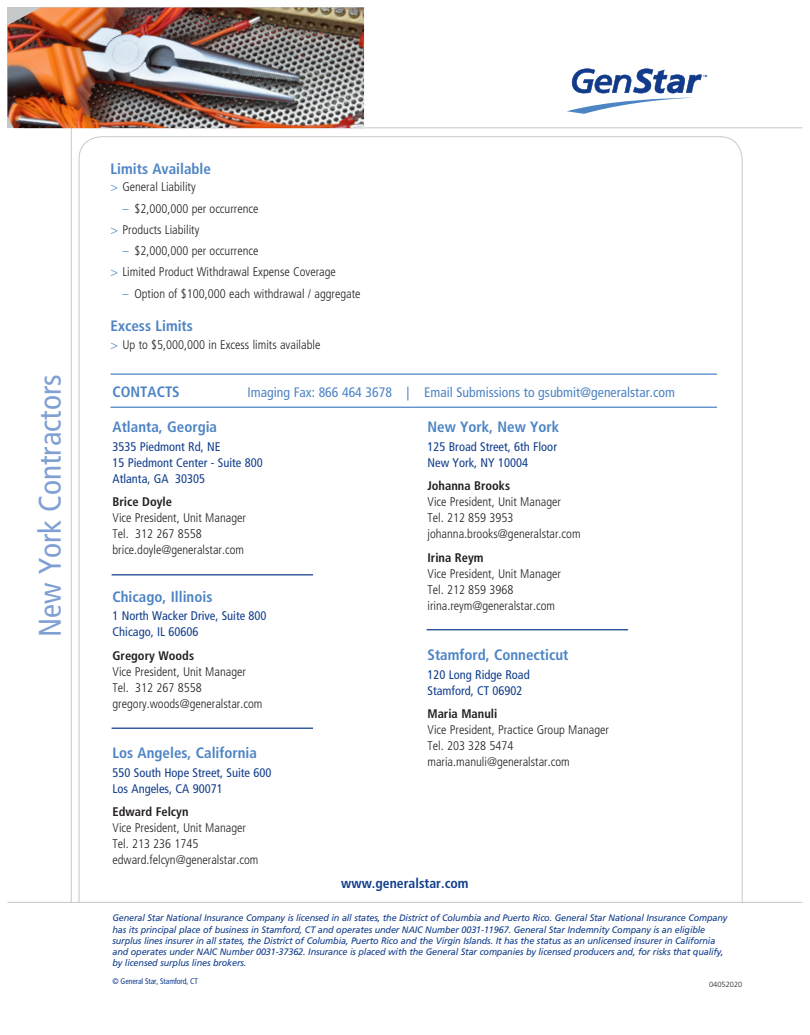
<style>
.page{position:relative;width:810px;height:1035px;background:#fff}
.page>*{position:absolute;margin:0;border:0;box-sizing:border-box;transform-origin:0 0}
.t1{font:condensed 31.25px "Frutiger LT Std";color:#7fa0d3}
.Subhead{font:700 condensed 15px "Frutiger LT Std";color:#4d84c4}
.t2{font:condensed 13.75px "Frutiger LT Std";color:#4d84c4}
.t3{font:700 condensed 13.75px "Frutiger LT Std";color:#103d8c}
.Bulletd_Text_2{font:300 condensed 12.5px/16px "Frutiger LT Std";color:#231f20}
.t4{font:condensed 12.5px/16px "Frutiger LT Std";color:#103d8c}
.Bulleted_Text{font:300 condensed 12.5px "Frutiger LT Std";color:#231f20}
.t5{font:700 condensed 12.5px "Frutiger LT Std";color:#231f20}
.t6{font:italic 9.38px/11.2px "Frutiger LT Std";letter-spacing:-.015em;color:#103d8c}
.t7{font:condensed 8.12px "Frutiger LT Std";letter-spacing:-.015em;color:#103d8c}
.t8{font:300 7.5px "Frutiger LT Std";color:#231f20}
.s1{color:#4d84c4}
</style>
<div class="page">
<hr style="left:71px;top:71px;width:1px;height:845px;background:#c7c8ca">
<hr style="left:23px;top:128px;width:779px;height:1px;background:#c7c8ca">
<div style="left:47px;top:903px;width:738px;height:56px;background:#fff"></div>
<hr style="left:7px;top:902px;width:796px;height:1px;background:#c7c8ca">
<svg style="left:567px;top:68px;width:140px;height:46px"></svg>
<hr style="left:111px;top:373px;width:606px;height:2px;background:#4d84c4">
<hr style="left:111px;top:407px;width:606px;height:1px;background:#4d84c4">
<hr style="left:112px;top:574px;width:201px;height:1px;background:#103d8c">
<hr style="left:112px;top:728px;width:201px;height:1px;background:#103d8c">
<hr style="left:427px;top:629px;width:201px;height:1px;background:#103d8c">
<img style="left:8px;top:8px;width:356px;height:120px">
<h1 class="t1" style="left:32px;top:637px;width:264px;rotate:-90deg">New York Contractors</h1>
<p class="Subhead" style="left:111px;top:160px;width:102px">Limits Available</p>
<p class="Bulleted_Text" style="left:111px;top:180px;width:87px"><span class="s1">&gt;</span> General Liability</p>
<p class="Bulletd_Text_2" style="left:123px;top:200px;width:137px"><span class="s1">–</span> $2,000,000 per occurrence</p>
<p class="Bulleted_Text" style="left:111px;top:222px;width:90px"><span class="s1">&gt;</span> Products Liability</p>
<p class="Bulletd_Text_2" style="left:123px;top:243px;width:137px"><span class="s1">–</span> $2,000,000 per occurrence</p>
<p class="Bulleted_Text" style="left:111px;top:265px;width:227px"><span class="s1">&gt;</span> Limited Product Withdrawal Expense Coverage</p>
<p class="Bulletd_Text_2" style="left:123px;top:286px;width:240px"><span class="s1">–</span> Option of $100,000 each withdrawal / aggregate</p>
<p class="Subhead" style="left:111px;top:317px;width:84px">Excess Limits</p>
<p class="Bulleted_Text" style="left:111px;top:337px;width:211px"><span class="s1">&gt;</span> Up to $5,000,000 in Excess limits available</p>
<h2 class="Subhead" style="left:113px;top:383px;width:69px">CONTACTS</h2>
<h3 class="t2" style="left:248px;top:384px;width:429px">Imaging Fax: 866 464 3678 | Email Submissions to gsubmit@generalstar.com</h3>
<h2 class="Subhead" style="left:113px;top:418px;width:106px">Atlanta, Georgia</h2>
<h3 class="t4" style="left:113px;top:438px;width:152px">3535 Piedmont Rd, NE<br>15 Piedmont Center - Suite 800<br>Atlanta, GA 30305</h3>
<h3 class="t5" style="left:113px;top:494px;width:61px">Brice Doyle</h3>
<h3 class="Bulletd_Text_2" style="left:113px;top:510px;width:135px">Vice President, Unit Manager<br>Tel. 312 267 8558 brice.doyle@generalstar.com</h3>
<h2 class="Subhead" style="left:113px;top:588px;width:101px">Chicago, Illinois</h2>
<h3 class="t4" style="left:113px;top:608px;width:156px">1 North Wacker Drive, Suite 800<br>Chicago, IL 60606</h3>
<h3 class="t5" style="left:113px;top:648px;width:83px">Gregory Woods</h3>
<h3 class="Bulletd_Text_2" style="left:113px;top:663px;width:151px">Vice President, Unit Manager<br>Tel. 312 267 8558 gregory.woods@generalstar.com</h3>
<h2 class="Subhead" style="left:113px;top:744px;width:146px">Los Angeles, California</h2>
<h3 class="t4" style="left:113px;top:764px;width:160px">550 South Hope Street, Suite 600<br>Los Angeles, CA 90071</h3>
<h3 class="t5" style="left:113px;top:804px;width:78px">Edward Felcyn</h3>
<h3 class="Bulletd_Text_2" style="left:113px;top:820px;width:147px">Vice President, Unit Manager<br>Tel. 213 236 1745 edward.felcyn@generalstar.com</h3>
<h2 class="Subhead" style="left:428px;top:418px;width:133px">New York, New York</h2>
<h3 class="t4" style="left:428px;top:438px;width:131px">125 Broad Street, 6th Floor<br>New York, NY 10004</h3>
<h3 class="t5" style="left:428px;top:478px;width:84px">Johanna Brooks</h3>
<h3 class="Bulletd_Text_2" style="left:428px;top:494px;width:155px">Vice President, Unit Manager<br>Tel. 212 859 3953 johanna.brooks@generalstar.com</h3>
<h3 class="t5" style="left:428px;top:550px;width:58px">Irina Reym</h3>
<h3 class="Bulletd_Text_2" style="left:428px;top:565px;width:135px">Vice President, Unit Manager<br>Tel. 212 859 3968 irina.reym@generalstar.com</h3>
<h2 class="Subhead" style="left:428px;top:646px;width:143px">Stamford, Connecticut</h2>
<h3 class="t4" style="left:428px;top:666px;width:104px">120 Long Ridge Road<br>Stamford, CT 06902</h3>
<h3 class="t5" style="left:428px;top:706px;width:71px">Maria Manuli</h3>
<h3 class="Bulletd_Text_2" style="left:428px;top:722px;width:183px">Vice President, Practice Group Manager<br>Tel. 203 328 5474 maria.manuli@generalstar.com</h3>
<h3 class="t3" style="left:341px;top:875px;width:129px">www.generalstar.com</h3>
<p class="t6" style="left:112px;top:913px;width:616px">General Star National Insurance Company is licensed in all states, the District of Columbia and Puerto Rico. General Star National Insurance Company has its principal place of business in Stamford, CT and operates under NAIC Number 0031-11967. General Star Indemnity Company is an eligible surplus lines insurer in all states, the District of Columbia, Puerto Rico and the Virgin Islands. It has the status as an unlicensed insurer in California and operates under NAIC Number 0031-37362. Insurance is placed with the General Star companies by licensed producers and, for risks that qualify, by licensed surplus lines brokers.</p>
<p class="t7" style="left:112px;top:976px;width:87px">© General Star, Stamford, CT</p>
<p class="t8" style="left:709px;top:981px;width:35px">04052020</p>
</div>
